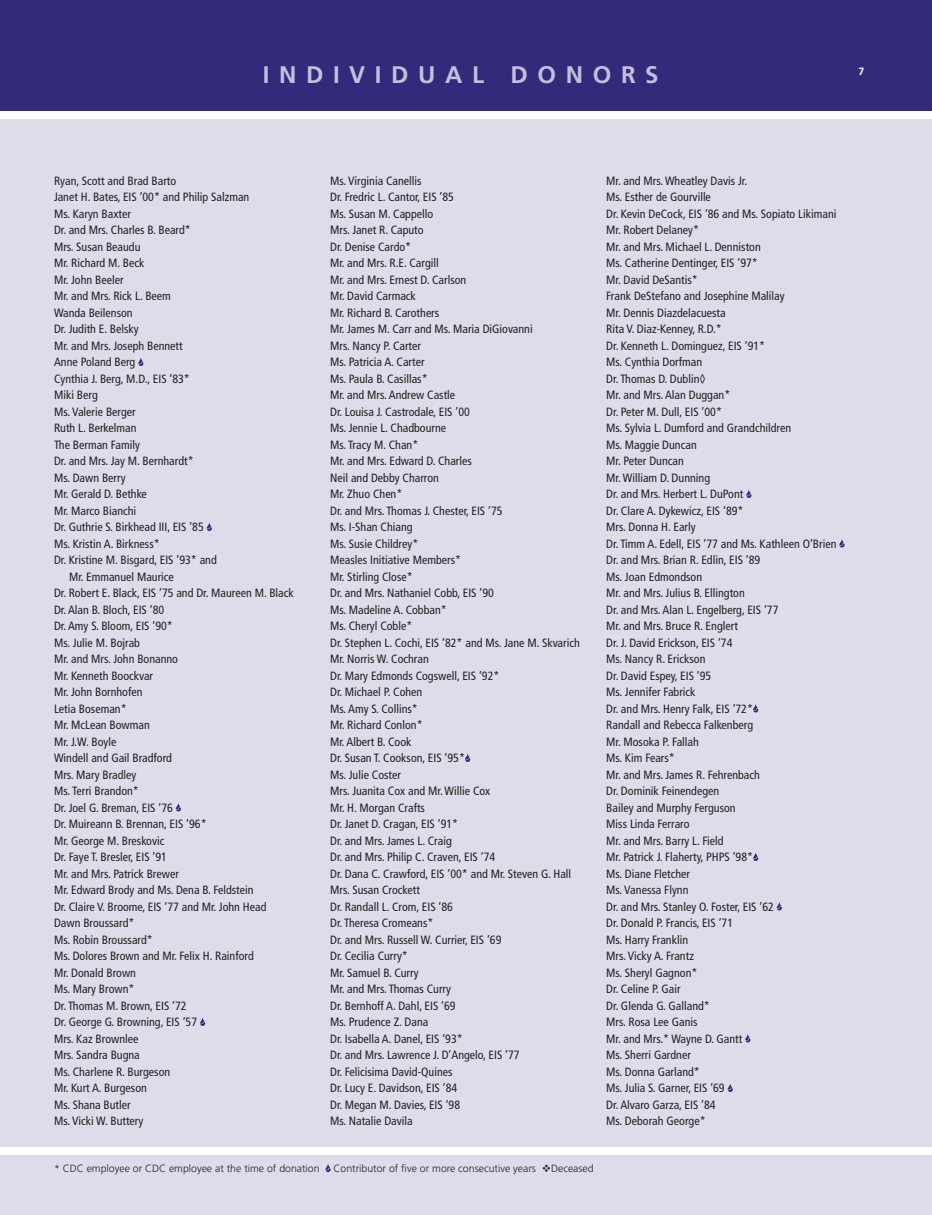
<style>
.page{position:relative;width:932px;height:1215px;background:#fff}
.page>*{position:absolute;margin:0;border:0;box-sizing:border-box;transform-origin:0 0}
.t1{font:700 24px "Frutiger LT Std";letter-spacing:.4em;color:#c3c0db}
.t2{font:condensed 12px/16.5px "Frutiger LT Std";color:#231f20}
.t3{font:300 10.5px "Frutiger LT Std";color:#231f20}
</style>
<div class="page">
<div style="left:0;top:100px;width:932px;height:1115px;background:#dddceb"></div>
<div style="left:0;top:0;width:932px;height:112px;background:#342a7b"></div>
<svg style="left:325px;top:1164px;width:5px;height:8px"></svg>
<svg style="left:138px;top:358px;width:5px;height:8px"></svg>
<svg style="left:207px;top:523px;width:5px;height:8px"></svg>
<svg style="left:176px;top:803px;width:5px;height:9px"></svg>
<svg style="left:200px;top:1018px;width:5px;height:8px"></svg>
<svg style="left:465px;top:754px;width:5px;height:8px"></svg>
<svg style="left:746px;top:490px;width:5px;height:8px"></svg>
<svg style="left:839px;top:539px;width:5px;height:9px"></svg>
<svg style="left:753px;top:704px;width:5px;height:8px"></svg>
<svg style="left:753px;top:853px;width:5px;height:8px"></svg>
<svg style="left:776px;top:902px;width:6px;height:8px"></svg>
<svg style="left:745px;top:1034px;width:5px;height:8px"></svg>
<svg style="left:727px;top:1084px;width:5px;height:8px"></svg>
<div style="left:0;top:111px;width:932px;height:7px;background:#fff"></div>
<div style="left:0;top:1148px;width:932px;height:7px;background:#fff"></div>
<h1 class="t1" style="left:263px;top:60px;width:397px">INDIVIDUAL DONORS</h1>
<p class="t2" style="left:54px;top:172px;width:124px">Ryan, Scott and Brad Barto</p>
<p class="t2" style="left:54px;top:189px;width:197px">Janet H. Bates, EIS ’00* and Philip Salzman</p>
<p class="t2" style="left:54px;top:205px;width:78px">Ms. Karyn Baxter</p>
<p class="t2" style="left:54px;top:222px;width:138px">Dr. and Mrs. Charles B. Beard*</p>
<p class="t2" style="left:54px;top:238px;width:88px">Mrs. Susan Beaudu</p>
<p class="t2" style="left:54px;top:255px;width:92px">Mr. Richard M. Beck</p>
<p class="t2" style="left:54px;top:271px;width:71px">Mr. John Beeler</p>
<p class="t2" style="left:54px;top:288px;width:118px">Mr. and Mrs. Rick L. Beem</p>
<p class="t2" style="left:54px;top:304px;width:80px">Wanda Beilenson</p>
<p class="t2" style="left:54px;top:321px;width:86px">Dr. Judith E. Belsky</p>
<p class="t2" style="left:54px;top:337px;width:130px">Mr. and Mrs. Joseph Bennett</p>
<p class="t2" style="left:54px;top:354px;width:83px">Anne Poland Berg</p>
<p class="t2" style="left:54px;top:370px;width:137px">Cynthia J. Berg, M.D., EIS ’83*</p>
<p class="t2" style="left:54px;top:387px;width:45px">Miki Berg</p>
<p class="t2" style="left:54px;top:403px;width:83px">Ms. Valerie Berger</p>
<p class="t2" style="left:54px;top:420px;width:84px">Ruth L. Berkelman</p>
<p class="t2" style="left:54px;top:436px;width:87px">The Berman Family</p>
<p class="t2" style="left:54px;top:453px;width:141px">Dr. and Mrs. Jay M. Bernhardt*</p>
<p class="t2" style="left:54px;top:469px;width:73px">Ms. Dawn Berry</p>
<p class="t2" style="left:54px;top:486px;width:94px">Mr. Gerald D. Bethke</p>
<p class="t2" style="left:54px;top:502px;width:84px">Mr. Marco Bianchi</p>
<p class="t2" style="left:54px;top:519px;width:151px">Dr. Guthrie S. Birkhead III, EIS ’85</p>
<p class="t2" style="left:54px;top:535px;width:107px">Ms. Kristin A. Birkness*</p>
<p class="t2" style="left:54px;top:552px;width:164px">Dr. Kristine M. Bisgard, EIS ’93* and</p>
<p class="t2" style="left:69px;top:568px;width:106px">Mr. Emmanuel Maurice</p>
<p class="t2" style="left:54px;top:585px;width:241px">Dr. Robert E. Black, EIS ’75 and Dr. Maureen M. Black</p>
<p class="t2" style="left:54px;top:601px;width:112px">Dr. Alan B. Bloch, EIS ’80</p>
<p class="t2" style="left:54px;top:618px;width:120px">Dr. Amy S. Bloom, EIS ’90*</p>
<p class="t2" style="left:54px;top:634px;width:87px">Ms. Julie M. Bojrab</p>
<p class="t2" style="left:54px;top:651px;width:126px">Mr. and Mrs. John Bonanno</p>
<p class="t2" style="left:54px;top:667px;width:101px">Mr. Kenneth Boockvar</p>
<p class="t2" style="left:54px;top:684px;width:90px">Mr. John Bornhofen</p>
<p class="t2" style="left:54px;top:700px;width:74px">Letia Boseman*</p>
<p class="t2" style="left:54px;top:717px;width:97px">Mr. McLean Bowman</p>
<p class="t2" style="left:54px;top:733px;width:64px">Mr. J.W. Boyle</p>
<p class="t2" style="left:54px;top:750px;width:119px">Windell and Gail Bradford</p>
<p class="t2" style="left:54px;top:766px;width:84px">Mrs. Mary Bradley</p>
<p class="t2" style="left:54px;top:783px;width:86px">Ms. Terri Brandon*</p>
<p class="t2" style="left:54px;top:799px;width:120px">Dr. Joel G. Breman, EIS ’76</p>
<p class="t2" style="left:54px;top:816px;width:154px">Dr. Muireann B. Brennan, EIS ’96*</p>
<p class="t2" style="left:54px;top:832px;width:112px">Mr. George M. Breskovic</p>
<p class="t2" style="left:54px;top:849px;width:114px">Dr. Faye T. Bresler, EIS ’91</p>
<p class="t2" style="left:54px;top:865px;width:126px">Mr. and Mrs. Patrick Brewer</p>
<p class="t2" style="left:54px;top:882px;width:201px">Mr. Edward Brody and Ms. Dena B. Feldstein</p>
<p class="t2" style="left:54px;top:898px;width:214px">Dr. Claire V. Broome, EIS ’77 and Mr. John Head</p>
<p class="t2" style="left:54px;top:915px;width:82px">Dawn Broussard*</p>
<p class="t2" style="left:54px;top:931px;width:100px">Ms. Robin Broussard*</p>
<p class="t2" style="left:54px;top:948px;width:201px">Ms. Dolores Brown and Mr. Felix H. Rainford</p>
<p class="t2" style="left:54px;top:964px;width:84px">Mr. Donald Brown</p>
<p class="t2" style="left:54px;top:981px;width:82px">Ms. Mary Brown*</p>
<p class="t2" style="left:54px;top:997px;width:134px">Dr. Thomas M. Brown, EIS ’72</p>
<p class="t2" style="left:54px;top:1014px;width:145px">Dr. George G. Browning, EIS ’57</p>
<p class="t2" style="left:54px;top:1030px;width:86px">Mrs. Kaz Brownlee</p>
<p class="t2" style="left:54px;top:1047px;width:87px">Mrs. Sandra Bugna</p>
<p class="t2" style="left:54px;top:1063px;width:118px">Ms. Charlene R. Burgeson</p>
<p class="t2" style="left:54px;top:1080px;width:94px">Mr. Kurt A. Burgeson</p>
<p class="t2" style="left:54px;top:1096px;width:78px">Ms. Shana Butler</p>
<p class="t2" style="left:54px;top:1113px;width:91px">Ms. Vicki W. Buttery</p>
<p class="t2" style="left:330px;top:172px;width:251px">Ms. Virginia Canellis<br>Dr. Fredric L. Cantor, EIS ’85<br>Ms. Susan M. Cappello<br>Mrs. Janet R. Caputo<br>Dr. Denise Cardo*<br>Mr. and Mrs. R.E. Cargill<br>Mr. and Mrs. Ernest D. Carlson<br>Mr. David Carmack<br>Mr. Richard B. Carothers<br>Mr. James M. Carr and Ms. Maria DiGiovanni<br>Mrs. Nancy P. Carter<br>Ms. Patricia A. Carter<br>Ms. Paula B. Casillas*<br>Mr. and Mrs. Andrew Castle<br>Dr. Louisa J. Castrodale, EIS ’00<br>Ms. Jennie L. Chadbourne<br>Ms. Tracy M. Chan*<br>Mr. and Mrs. Edward D. Charles<br>Neil and Debby Charron<br>Mr. Zhuo Chen*<br>Dr. and Mrs. Thomas J. Chester, EIS ’75<br>Ms. I-Shan Chiang<br>Ms. Susie Childrey*<br>Measles Initiative Members*<br>Mr. Stirling Close*<br>Dr. and Mrs. Nathaniel Cobb, EIS ’90<br>Ms. Madeline A. Cobban*<br>Ms. Cheryl Coble*<br>Dr. Stephen L. Cochi, EIS ’82* and Ms. Jane M. Skvarich<br>Mr. Norris W. Cochran<br>Dr. Mary Edmonds Cogswell, EIS ’92*<br>Dr. Michael P. Cohen<br>Ms. Amy S. Collins*<br>Mr. Richard Conlon*<br>Mr. Albert B. Cook<br>Dr. Susan T. Cookson, EIS ’95*<br>Ms. Julie Coster<br>Mrs. Juanita Cox and Mr. Willie Cox<br>Mr. H. Morgan Crafts<br>Dr. Janet D. Cragan, EIS ’91*<br>Dr. and Mrs. James L. Craig<br>Dr. and Mrs. Philip C. Craven, EIS ’74<br>Dr. Dana C. Crawford, EIS ’00* and Mr. Steven G. Hall<br>Mrs. Susan Crockett<br>Dr. Randall L. Crom, EIS ’86<br>Dr. Theresa Cromeans*<br>Dr. and Mrs. Russell W. Currier, EIS ’69<br>Dr. Cecilia Curry*<br>Mr. Samuel B. Curry<br>Mr. and Mrs. Thomas Curry<br>Dr. Bernhoff A. Dahl, EIS ’69<br>Ms. Prudence Z. Dana<br>Dr. Isabella A. Danel, EIS ’93*<br>Dr. and Mrs. Lawrence J. D’Angelo, EIS ’77<br>Dr. Felicisima David-Quines<br>Dr. Lucy E. Davidson, EIS ’84<br>Dr. Megan M. Davies, EIS ’98<br>Ms. Natalie Davila</p>
<p class="t2" style="left:606px;top:172px;width:232px">Mr. and Mrs. Wheatley Davis Jr.<br>Ms. Esther de Gourville<br>Dr. Kevin DeCock, EIS ’86 and Ms. Sopiato Likimani<br>Mr. Robert Delaney*<br>Mr. and Mrs. Michael L. Denniston<br>Ms. Catherine Dentinger, EIS ’97*<br>Mr. David DeSantis*<br>Frank DeStefano and Josephine Malilay<br>Mr. Dennis Diazdelacuesta<br>Rita V. Diaz-Kenney, R.D.*<br>Dr. Kenneth L. Dominguez, EIS ’91*<br>Ms. Cynthia Dorfman<br>Dr. Thomas D. Dublin◊<br>Mr. and Mrs. Alan Duggan*<br>Dr. Peter M. Dull, EIS ’00*<br>Ms. Sylvia L. Dumford and Grandchildren<br>Ms. Maggie Duncan<br>Mr. Peter Duncan<br>Mr. William D. Dunning<br>Dr. and Mrs. Herbert L. DuPont<br>Dr. Clare A. Dykewicz, EIS ’89*<br>Mrs. Donna H. Early<br>Dr. Timm A. Edell, EIS ’77 and Ms. Kathleen O’Brien<br>Dr. and Mrs. Brian R. Edlin, EIS ’89<br>Ms. Joan Edmondson<br>Mr. and Mrs. Julius B. Ellington<br>Dr. and Mrs. Alan L. Engelberg, EIS ’77<br>Mr. and Mrs. Bruce R. Englert<br>Dr. J. David Erickson, EIS ’74<br>Ms. Nancy R. Erickson<br>Dr. David Espey, EIS ’95<br>Ms. Jennifer Fabrick<br>Dr. and Mrs. Henry Falk, EIS ’72*<br>Randall and Rebecca Falkenberg<br>Mr. Mosoka P. Fallah<br>Ms. Kim Fears*<br>Mr. and Mrs. James R. Fehrenbach<br>Dr. Dominik Feinendegen<br>Bailey and Murphy Ferguson<br>Miss Linda Ferraro<br>Mr. and Mrs. Barry L. Field<br>Mr. Patrick J. Flaherty, PHPS ’98*<br>Ms. Diane Fletcher<br>Ms. Vanessa Flynn<br>Dr. and Mrs. Stanley O. Foster, EIS ’62<br>Dr. Donald P. Francis, EIS ’71<br>Ms. Harry Franklin<br>Mrs. Vicky A. Frantz<br>Ms. Sheryl Gagnon*<br>Dr. Celine P. Gair<br>Dr. Glenda G. Galland*<br>Mrs. Rosa Lee Ganis<br>Mr. and Mrs.* Wayne D. Gantt<br>Ms. Sherri Gardner<br>Ms. Donna Garland*<br>Ms. Julia S. Garner, EIS ’69<br>Dr. Alvaro Garza, EIS ’84<br>Ms. Deborah George*</p>
<p class="t3" style="left:54px;top:1163px;width:267px">* CDC employee or CDC employee at the time of donation</p>
<p class="t3" style="left:333px;top:1163px;width:262px">Contributor of five or more consecutive years ❖Deceased</p>
</div>
